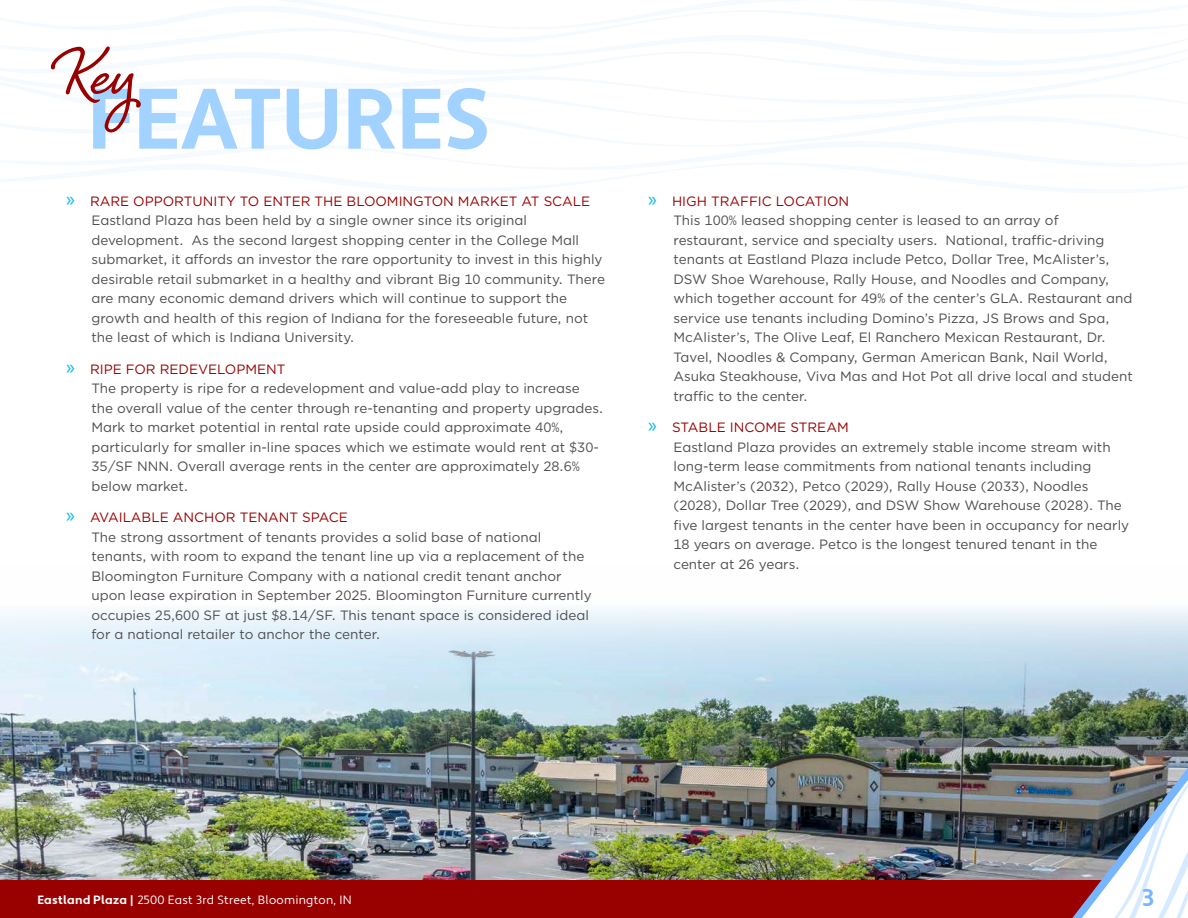
<style>
.page{position:relative;width:1188px;height:918px;background:#fff}
.page>*{position:absolute;margin:0;border:0;box-sizing:border-box;transform-origin:0 0}
.Subsection_Header{font:700 85.5px "Apertura";color:#a2d2ff}
.Subsection_Header_2{font:85.5px "Shelby";color:#900}
.t1{font:700 24.15px "Apertura";color:#76b5ff}
.Body_Bullets{font:13.5px/19.5px "Gotham";color:#4d4d4f}
.t2{font:13.5px "Gotham";color:#900}
.t3{font:12px "Apertura";letter-spacing:.02em;color:#fff}
.s1{font-family:"Myriad Pro";font-size:21px;color:#00bcf1}
.s2{font-weight:700}
</style>
<div class="page">
<img style="left:0;top:608px;width:1188px;height:272px">
<div style="left:0;top:880px;width:1188px;height:38px;background:#900"></div>
<img style="left:1056px;top:721px;width:132px;height:197px">
<p class="Subsection_Header_2" style="left:56px;top:14px;width:81px">Key</p>
<p class="Subsection_Header" style="left:87px;top:68px;width:405px">FEATURES</p>
<p class="t2" style="left:66px;top:192px;width:526px"><span class="s1">»</span> RARE OPPORTUNITY TO ENTER THE BLOOMINGTON MARKET AT SCALE</p>
<p class="Body_Bullets" style="left:92px;top:210px;width:515px">Eastland Plaza has been held by a single owner since its original development. As the second largest shopping center in the College Mall submarket, it affords an investor the rare opportunity to invest in this highly desirable retail submarket in a healthy and vibrant Big 10 community. There are many economic demand drivers which will continue to support the growth and health of this region of Indiana for the foreseeable future, not the least of which is Indiana University.</p>
<p class="t2" style="left:66px;top:360px;width:221px"><span class="s1">»</span> RIPE FOR REDEVELOPMENT</p>
<p class="Body_Bullets" style="left:92px;top:378px;width:513px">The property is ripe for a redevelopment and value-add play to increase the overall value of the center through re-tenanting and property upgrades.<br>Mark to market potential in rental rate upside could approximate 40%, particularly for smaller in-line spaces which we estimate would rent at $30- 35/SF NNN. Overall average rents in the center are approximately 28.6% below market.</p>
<p class="t2" style="left:66px;top:509px;width:283px"><span class="s1">»</span> AVAILABLE ANCHOR TENANT SPACE</p>
<p class="Body_Bullets" style="left:92px;top:527px;width:502px">The strong assortment of tenants provides a solid base of national tenants, with room to expand the tenant line up via a replacement of the Bloomington Furniture Company with a national credit tenant anchor upon lease expiration in September 2025. Bloomington Furniture currently occupies 25,600 SF at just $8.14/SF. This tenant space is considered ideal for a national retailer to anchor the center.</p>
<p class="t2" style="left:648px;top:192px;width:203px"><span class="s1">»</span> HIGH TRAFFIC LOCATION</p>
<p class="Body_Bullets" style="left:674px;top:210px;width:461px">This 100% leased shopping center is leased to an array of restaurant, service and specialty users. National, traffic-driving tenants at Eastland Plaza include Petco, Dollar Tree, McAlister’s, DSW Shoe Warehouse, Rally House, and Noodles and Company, which together account for 49% of the center’s GLA. Restaurant and service use tenants including Domino’s Pizza, JS Brows and Spa, McAlister’s, The Olive Leaf, El Ranchero Mexican Restaurant, Dr.<br>Tavel, Noodles &amp; Company, German American Bank, Nail World, Asuka Steakhouse, Viva Mas and Hot Pot all drive local and student traffic to the center.</p>
<p class="t2" style="left:648px;top:419px;width:202px"><span class="s1">»</span> STABLE INCOME STREAM</p>
<p class="Body_Bullets" style="left:674px;top:437px;width:457px">Eastland Plaza provides an extremely stable income stream with long-term lease commitments from national tenants including McAlister’s (2032), Petco (2029), Rally House (2033), Noodles (2028), Dollar Tree (2029), and DSW Show Warehouse (2028). The five largest tenants in the center have been in occupancy for nearly 18 years on average. Petco is the longest tenured tenant in the center at 26 years.</p>
<p class="t3" style="left:38px;top:892px;width:316px"><span class="s2">Eastland Plaza |</span> 2500 East 3rd Street, Bloomington, IN</p>
<h2 class="t1" style="left:1142px;top:883px;width:14px">3</h2>
</div>
